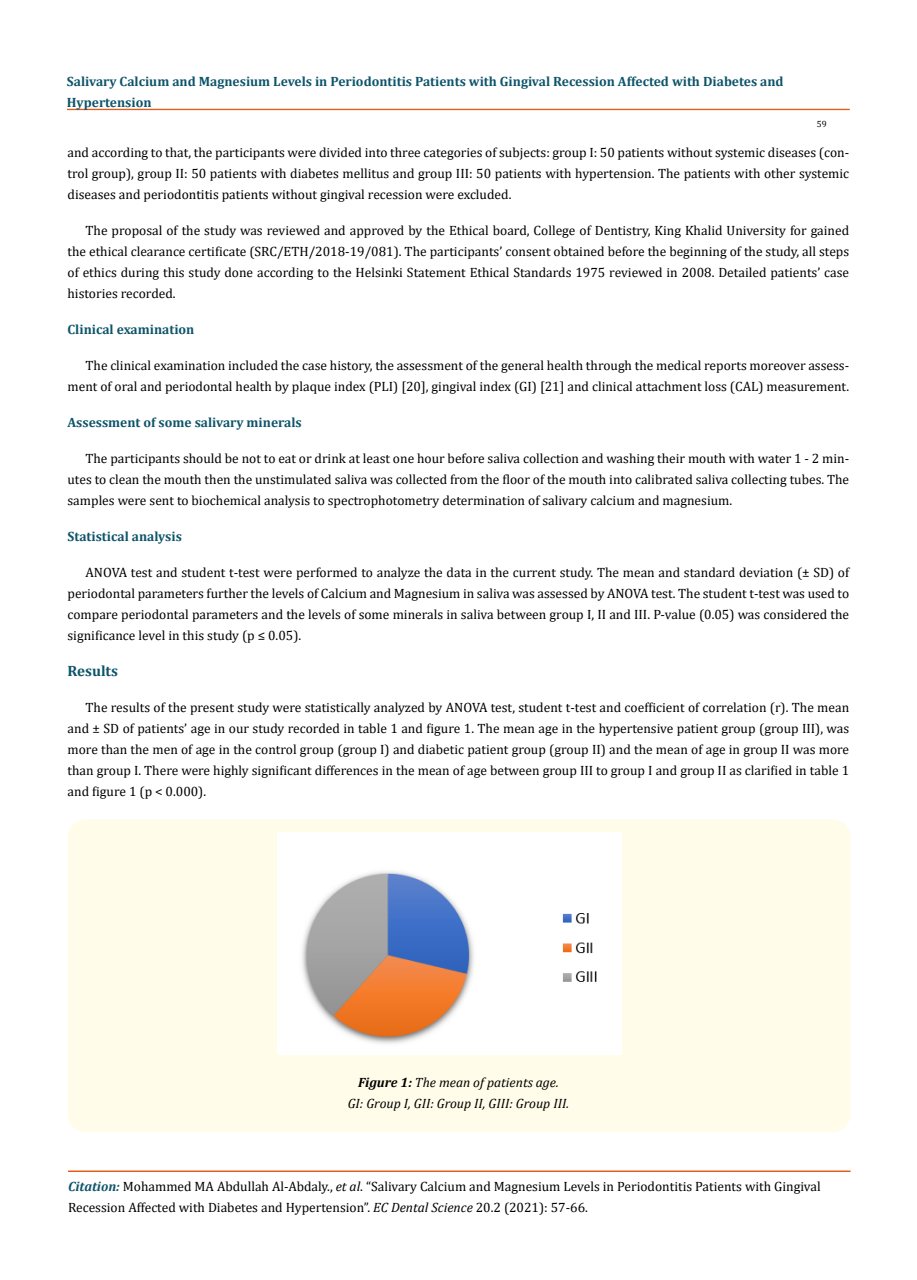
<style>
.page{position:relative;width:917px;height:1280px;background:#fff}
.page>*{position:absolute;margin:0;border:0;box-sizing:border-box;transform-origin:0 0}
.t1{font:700 15px "Cambria";color:#0e546a}
.t2{font:13.5px/21px "Cambria";color:#000;text-align:justify}
.t3{font:700 13.5px/21px "Cambria";color:#0e546a}
.t4{font:italic 13.5px/21px "Cambria";color:#000;text-align:center}
.t5{font:9px "Cambria";color:#000}
.s1{font-weight:700}
.s2{font-weight:700;font-style:italic;color:#0e546a}
.s3{font-style:italic}
</style>
<div class="page">
<div style="left:67px;top:109px;width:782px;height:1px;border:1px solid #e05d1a"></div>
<div style="left:68px;top:1171px;width:782px;height:1px;border:1px solid #e05d1a"></div>
<div style="left:68px;top:819px;width:782px;height:313px;background:#fffde9;border-radius:18px"></div>
<img style="left:277px;top:832px;width:344px;height:222px">
<p class="t3" style="left:67px;top:71px;width:718px">Salivary Calcium and Magnesium Levels in Periodontitis Patients with Gingival Recession Affected with Diabetes and<br>Hypertension</p>
<p class="t5" style="left:816px;top:118px;width:11px">59</p>
<p class="t2" style="left:68px;top:142px;width:783px">and according to that, the participants were divided into three categories of subjects: group I: 50 patients without systemic diseases (con&shy;trol group), group II: 50 patients with diabetes mellitus and group III: 50 patients with hypertension. The patients with other systemic diseases and periodontitis patients without gingival recession were excluded.</p>
<p class="t2" style="left:68px;top:220px;width:783px;text-indent:18px">The proposal of the study was reviewed and approved by the Ethical board, College of Dentistry, King Khalid University for gained the ethical clearance certificate (SRC/ETH/2018-19/081). The participants’ consent obtained before the beginning of the study, all steps of ethics during this study done according to the Helsinki Statement Ethical Standards 1975 reviewed in 2008. Detailed patients’ case histories recorded.</p>
<p class="t3" style="left:68px;top:319px;width:128px">Clinical examination</p>
<p class="t2" style="left:67px;top:355px;width:783px;text-align:right">The clinical examination included the case history, the assessment of the general health through the medical reports moreover assess&shy;ment of oral and periodontal health by plaque index (PLI) [20], gingival index (GI) [21] and clinical attachment loss (CAL) measurement.</p>
<p class="t3" style="left:67px;top:412px;width:236px">Assessment of some salivary minerals</p>
<p class="t2" style="left:67px;top:448px;width:783px;text-indent:18px">The participants should be not to eat or drink at least one hour before saliva collection and washing their mouth with water 1 - 2 min&shy;utes to clean the mouth then the unstimulated saliva was collected from the floor of the mouth into calibrated saliva collecting tubes. The samples were sent to biochemical analysis to spectrophotometry determination of salivary calcium and magnesium.</p>
<p class="t3" style="left:67px;top:526px;width:116px">Statistical analysis</p>
<p class="t2" style="left:67px;top:562px;width:783px;text-indent:18px">ANOVA test and student t-test were performed to analyze the data in the current study. The mean and standard deviation (± SD) of periodontal parameters further the levels of Calcium and Magnesium in saliva was assessed by ANOVA test. The student t-test was used to compare periodontal parameters and the levels of some minerals in saliva between group I, II and III. P-value (0.05) was considered the significance level in this study (p ≤ 0.05).</p>
<p class="t1" style="left:68px;top:660px;width:52px">Results</p>
<p class="t2" style="left:68px;top:697px;width:783px;text-indent:18px">The results of the present study were statistically analyzed by ANOVA test, student t-test and coefficient of correlation (r). The mean and ± SD of patients’ age in our study recorded in table 1 and figure 1. The mean age in the hypertensive patient group (group III), was more than the men of age in the control group (group I) and diabetic patient group (group II) and the mean of age in group II was more than group I. There were highly significant differences in the mean of age between group III to group I and group II as clarified in table 1 and figure 1 (p &lt; 0.000).</p>
<p class="t4" style="left:348px;top:1071px;width:223px"><span class="s1">Figure 1:</span> The mean of patients age.<br>GI: Group I, GII: Group II, GIII: Group III.</p>
<p class="t2" style="left:68px;top:1176px;width:754px"><span class="s2">Citation:</span> Mohammed MA Abdullah Al-Abdaly., <span class="s3">et al</span>. “Salivary Calcium and Magnesium Levels in Periodontitis Patients with Gingival<br>Recession Affected with Diabetes and Hypertension”. <span class="s3">EC Dental Science</span> 20.2 (2021): 57-66.</p>
</div>
